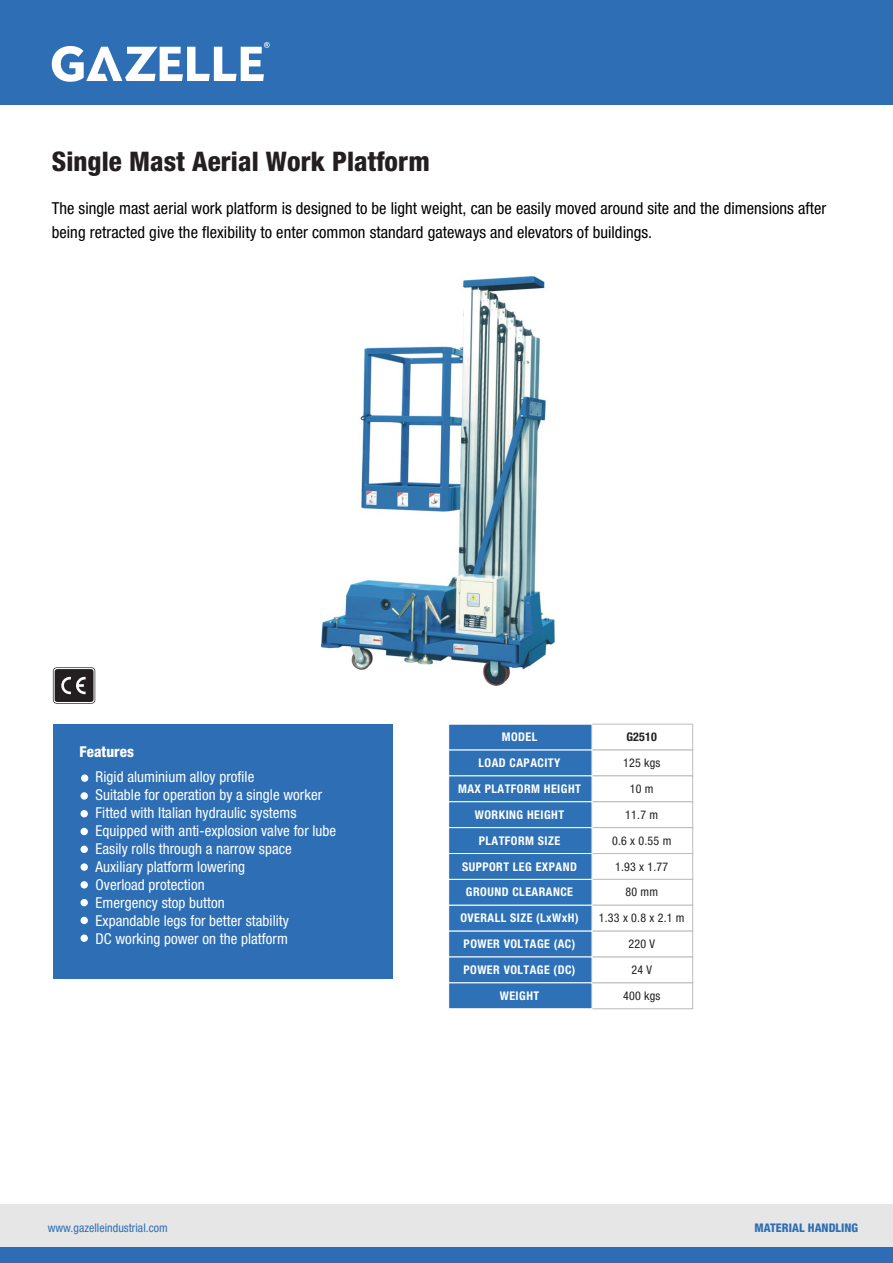
<style>
.page{position:relative;width:893px;height:1263px;background:#fff}
.page>*{position:absolute;margin:0;border:0;box-sizing:border-box;transform-origin:0 0}
.t1{font:800 condensed 27px "Helvetica Neue LT Std";letter-spacing:.005em;color:#231f20}
.t2{font:condensed 16.5px/24px "Helvetica Neue LT Std";letter-spacing:.005em;color:#000}
.t3{font:condensed 15px/18px "Helvetica Neue LT Std";letter-spacing:.005em;color:#fff}
.t4{font:800 condensed 15px "Helvetica Neue LT Std";letter-spacing:.005em;color:#fff}
.t5{font:700 condensed 12px/25.8px "Helvetica Neue LT Std";letter-spacing:.04em;color:#fff;text-align:center}
.t6{font:condensed 12px/25.8px "Helvetica Neue LT Std";letter-spacing:.02em;color:#221f20;text-align:center}
.t7{font:700 condensed 12px "Helvetica Neue LT Std";letter-spacing:.02em;color:#221f20}
.t8{font:condensed 11.85px "Helvetica Neue LT Std";letter-spacing:.005em;color:#2d6eb5}
.t9{font:800 condensed 11.85px "Helvetica Neue LT Std";letter-spacing:.005em;color:#2d6eb5}
</style>
<div class="page">
<img style="left:321px;top:276px;width:233px;height:409px">
<div style="left:0;top:1204px;width:893px;height:43px;background:#e7e6e6"></div>
<div style="left:0;top:1247px;width:893px;height:16px;background:#2e6db5"></div>
<div style="left:0;top:0;width:893px;height:105px;background:#2d6eb5"></div>
<svg style="left:52px;top:42px;width:218px;height:40px"></svg>
<div style="left:53px;top:724px;width:339px;height:254px;background:#2d6eb5"></div>
<div style="left:81px;top:774px;width:7px;height:8px;background:#fff;border-radius:50%"></div>
<div style="left:81px;top:828px;width:7px;height:7px;background:#fff;border-radius:50%"></div>
<div style="left:81px;top:863px;width:7px;height:8px;background:#fff;border-radius:50%"></div>
<div style="left:81px;top:881px;width:7px;height:7px;background:#fff;border-radius:50%"></div>
<div style="left:81px;top:792px;width:7px;height:8px;background:#fff;border-radius:50%"></div>
<div style="left:81px;top:810px;width:7px;height:7px;background:#fff;border-radius:50%"></div>
<div style="left:81px;top:846px;width:7px;height:7px;background:#fff;border-radius:50%"></div>
<div style="left:81px;top:917px;width:7px;height:7px;background:#fff;border-radius:50%"></div>
<div style="left:81px;top:934px;width:7px;height:8px;background:#fff;border-radius:50%"></div>
<div style="left:81px;top:899px;width:7px;height:7px;background:#fff;border-radius:50%"></div>
<div style="left:592px;top:724px;width:101px;height:26px;border:1px solid #bcbcbb"></div>
<div style="left:592px;top:750px;width:101px;height:26px;border:1px solid #bcbcbb"></div>
<div style="left:592px;top:776px;width:101px;height:26px;border:1px solid #bcbcbb"></div>
<div style="left:592px;top:801px;width:101px;height:27px;border:1px solid #bcbcbb"></div>
<div style="left:592px;top:827px;width:101px;height:27px;border:1px solid #bcbcbb"></div>
<div style="left:592px;top:853px;width:101px;height:27px;border:1px solid #bcbcbb"></div>
<div style="left:592px;top:879px;width:101px;height:26px;border:1px solid #bcbcbb"></div>
<div style="left:592px;top:905px;width:101px;height:26px;border:1px solid #bcbcbb"></div>
<div style="left:592px;top:931px;width:101px;height:26px;border:1px solid #bcbcbb"></div>
<div style="left:592px;top:957px;width:101px;height:26px;border:1px solid #bcbcbb"></div>
<div style="left:449px;top:724px;width:143px;height:26px;background:#2e71b7"></div>
<div style="left:448px;top:724px;width:144px;height:26px;border:1px solid #fff"></div>
<div style="left:449px;top:750px;width:143px;height:26px;background:#2e71b7"></div>
<div style="left:449px;top:776px;width:143px;height:26px;background:#2e71b7"></div>
<div style="left:448px;top:775px;width:144px;height:27px;border:1px solid #fff"></div>
<div style="left:449px;top:802px;width:143px;height:26px;background:#2e71b7"></div>
<div style="left:448px;top:801px;width:144px;height:27px;border:1px solid #fff"></div>
<div style="left:449px;top:828px;width:143px;height:25px;background:#2e71b7"></div>
<div style="left:448px;top:827px;width:144px;height:27px;border:1px solid #fff"></div>
<div style="left:449px;top:853px;width:143px;height:26px;background:#2e71b7"></div>
<div style="left:448px;top:853px;width:144px;height:27px;border:1px solid #fff"></div>
<div style="left:449px;top:879px;width:143px;height:26px;background:#2e71b7"></div>
<div style="left:448px;top:879px;width:144px;height:27px;border:1px solid #fff"></div>
<div style="left:449px;top:905px;width:143px;height:26px;background:#2e71b7"></div>
<div style="left:448px;top:905px;width:144px;height:26px;border:1px solid #fff"></div>
<div style="left:449px;top:931px;width:143px;height:26px;background:#2e71b7"></div>
<div style="left:448px;top:931px;width:144px;height:26px;border:1px solid #fff"></div>
<div style="left:449px;top:957px;width:143px;height:26px;background:#2e71b7"></div>
<div style="left:592px;top:983px;width:101px;height:26px;border:1px solid #bcbcbb"></div>
<div style="left:449px;top:983px;width:143px;height:26px;background:#2e71b7"></div>
<div style="left:448px;top:982px;width:144px;height:27px;border:1px solid #fff"></div>
<svg style="left:53px;top:667px;width:42px;height:37px;background:#524f50"></svg>
<h1 class="t1" style="left:52px;top:144px;width:380px">Single Mast Aerial Work Platform</h1>
<p class="t2" style="left:52px;top:197px;width:776px">The single mast aerial work platform is designed to be light weight, can be easily moved around site and the dimensions after being retracted give the flexibility to enter common standard gateways and elevators of buildings.</p>
<p class="t4" style="left:80px;top:743px;width:56px">Features</p>
<p class="t3" style="left:96px;top:767px;width:242px">Rigid aluminium alloy profile<br>Suitable for operation by a single worker Fitted with Italian hydraulic systems Equipped with anti-explosion valve for lube Easily rolls through a narrow space Auxiliary platform lowering<br>Overload protection<br>Emergency stop button<br>Expandable legs for better stability<br>DC working power on the platform</p>
<p class="t5" style="left:458px;top:724px;width:124px">MODEL<br>LOAD CAPACITY<br>MAX PLATFORM HEIGHT<br>WORKING HEIGHT<br>PLATFORM SIZE<br>SUPPORT LEG EXPAND<br>GROUND CLEARANCE<br>OVERALL SIZE (LxWxH)<br>POWER VOLTAGE (AC)<br>POWER VOLTAGE (DC)<br>WEIGHT</p>
<p class="t7" style="left:626px;top:730px;width:32px">G2510</p>
<p class="t6" style="left:599px;top:750px;width:87px">125 kgs<br>10 m<br>11.7 m<br>0.6 x 0.55 m<br>1.93 x 1.77<br>80 mm<br>1.33 x 0.8 x 2.1 m<br>220 V<br>24 V</p>
<p class="t6" style="left:623px;top:983px;width:39px">400 kgs</p>
<p class="t8" style="left:48px;top:1221px;width:122px">www.gazelleindustrial.com</p>
<p class="t9" style="left:755px;top:1221px;width:105px">MATERIAL HANDLING</p>
</div>
